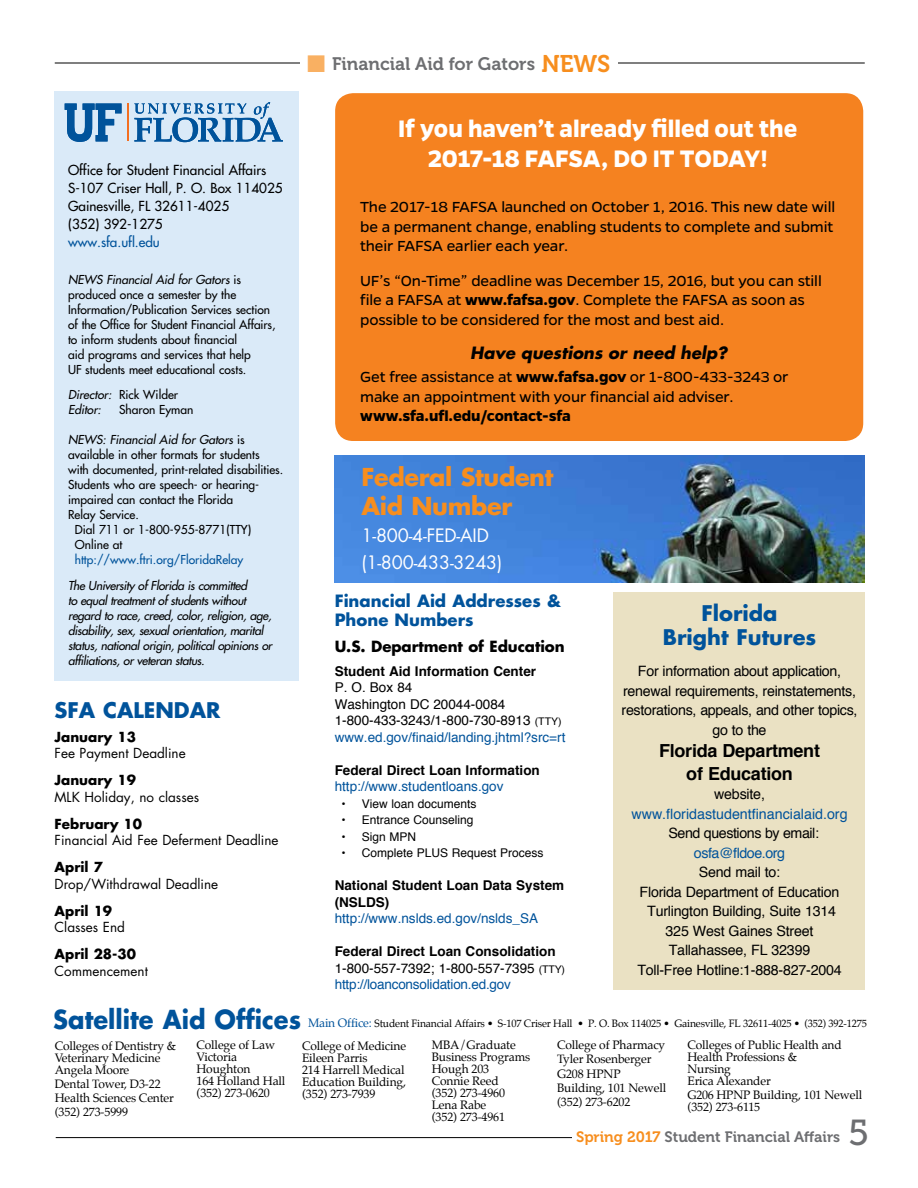
<style>
.page{position:relative;width:918px;height:1188px;background:#fff}
.page>*{position:absolute;margin:0;border:0;box-sizing:border-box;transform-origin:0 0}
.t1{font:36px "Museo Slab 500";color:#6d6e71}
.t2{font:700 27px/30px "Gentona";color:#fff;text-align:center;scale:.95 1}
.t3{font:700 25.5px "Futura";color:#00539b;scale:.95 1}
.t4{font:700 24px/28.5px "Futura";letter-spacing:-.015em;color:#f78e1e}
.t5{font:700 21px/24px "Futura";color:#00539b;text-align:center}
.t6{font:18px/27px "Futura";letter-spacing:-.01em;color:#fff}
.t7{font:700 18px/22.5px "Helvetica";letter-spacing:-.015em;color:#000;text-align:center}
.t8{font:18px "Museo 700";color:#6d6e71}
.t9{font:16.5px/19.5px "Gentona";letter-spacing:-.01em;color:#000}
.t10{font:700 16.5px/19.8px "Futura";color:#00539b}
.t11{font:700 16.5px "Gentona";letter-spacing:-.01em;color:#000}
.t12{font:italic 700 16.5px "Futura LT";color:#000}
.t13{font:15px "Museo 700";color:#6d6e71}
.t14{font:700 15px "Futura";letter-spacing:-.005em;color:#000}
.t15{font:14.25px/19.5px "Helvetica";letter-spacing:-.015em;color:#000;text-align:center}
.t16{font:14.25px "Helvetica";color:#00539b}
.t17{font:14.25px "Helvetica";letter-spacing:-.03em;color:#00539b}
.t18{font:13.5px/16.5px "Helvetica";color:#00539b}
.t19{font:13.5px "Futura";color:#000}
.t20{font:13.5px/16.5px "Helvetica";color:#000}
.t21{font:13.5px/18px "Futura LT";color:#000}
.t22{font:700 13.5px/16.5px "Helvetica";color:#000}
.t23{font:700 13.5px "Futura";color:#000}
.t24{font:13.5px "Futura LT";color:#00539b}
.t25{font:12px/12px "Palatino";letter-spacing:-.01em;color:#000}
.t26{font:12px/15px "Futura LT";color:#000}
.t27{font:italic 12px/15px "Futura LT";letter-spacing:-.025em;color:#000}
.t28{font:12px "Helvetica";color:#000}
.t29{font:12px "Futura LT";color:#00539b}
.t30{font:italic 12px "Futura LT";color:#000}
.t31{font:10.5px "Palatino";letter-spacing:-.015em;color:#000}
.s1{font-style:italic}
.s2{font-style:normal}
.s3{color:#f9b062}
.s4{font-size:24px;color:#f78e1e}
.s5{font-weight:700}
.s6{font-size:10.5px}
.s7{color:#00539b}
.s8{font-weight:700;color:#000}
.s9{color:#000}
.s10{font-size:10.5px;color:#000}
.s11{font-size:12px;color:#00539b}
.s12{color:#f78e1e}
</style>
<div class="page">
<div style="left:335px;top:93px;width:528px;height:348px;background:#f58220;border-radius:18px"></div>
<img style="left:334px;top:455px;width:531px;height:128px">
<div style="left:613px;top:593px;width:252px;height:397px;background:#eae1c3"></div>
<hr style="left:55px;top:63px;width:810px;height:1px;background:#000">
<div style="left:300px;top:52px;width:318px;height:31px;background:#fff"></div>
<hr style="left:56px;top:1137px;width:810px;height:1px;background:#000">
<div style="left:572px;top:1125px;width:268px;height:63px;background:#fff"></div>
<div style="left:840px;top:1120px;width:37px;height:47px;background:#fff"></div>
<div style="left:55px;top:91px;width:244px;height:590px;background:#daeaf8"></div>
<hr style="left:127px;top:103px;width:2px;height:38px;background:#f36f21">
<svg style="left:134px;top:102px;width:149px;height:40px"></svg>
<svg style="left:65px;top:104px;width:57px;height:38px"></svg>
<p class="t21" style="left:68px;top:161px;width:216px">Office for Student Financial Affairs<br>S-107 Criser Hall, P. O. Box 114025<br>Gainesville, FL 32611-4025<br>(352) 392-1275</p>
<p class="t24" style="left:68px;top:233px;width:93px">www.sfa.ufl.edu</p>
<p class="t26" style="left:68px;top:272px;width:209px"><span class="s1">NEWS Financial Aid for Gators</span> is produced once a semester by the Information/Publication Services section of the Office for Student Financial Affairs, to inform students about financial<br>aid programs and services that help<br>UF students meet educational costs.</p>
<p class="t27" style="left:68px;top:387px;width:111px">Director: <span class="s2">Rick Wilder<br></span>Editor:</p>
<p class="t26" style="left:119px;top:402px;width:76px">Sharon Eyman</p>
<p class="t30" style="left:68px;top:432px;width:178px">NEWS: Financial Aid for Gators <span class="s2">is</span></p>
<p class="t26" style="left:68px;top:447px;width:193px">available in other formats for students</p>
<p class="t26" style="left:68px;top:462px;width:217px">with documented, print-related disabilities.</p>
<p class="t26" style="left:68px;top:477px;width:193px">Students who are speech- or hearing-</p>
<p class="t26" style="left:68px;top:492px;width:167px">impaired can contact the Florida</p>
<p class="t26" style="left:68px;top:507px;width:72px">Relay Service.</p>
<p class="t26" style="left:75px;top:522px;width:178px">Dial 711 or 1-800-955-8771(TTY)</p>
<p class="t26" style="left:75px;top:537px;width:49px">Online at</p>
<p class="t29" style="left:75px;top:552px;width:170px">http://www.ftri.org/FloridaRelay</p>
<p class="t27" style="left:68px;top:578px;width:206px">The University of Florida is committed<br>to equal treatment of students without regard to race, creed, color, religion, age, disability, sex, sexual orientation, marital status, national origin, political opinions or affiliations, or veteran status.</p>
<h3 class="t5" style="left:55px;top:697px;width:167px">SFA CALENDAR</h3>
<p class="t23" style="left:55px;top:727px;width:83px">January 13</p>
<p class="t19" style="left:55px;top:744px;width:133px">Fee Payment Deadline</p>
<p class="t23" style="left:55px;top:771px;width:83px">January 19</p>
<p class="t19" style="left:55px;top:787px;width:146px">MLK Holiday, no classes</p>
<p class="t23" style="left:55px;top:814px;width:89px">February 10</p>
<p class="t19" style="left:55px;top:831px;width:225px">Financial Aid Fee Deferment Deadline</p>
<p class="t23" style="left:55px;top:858px;width:50px">April 7</p>
<p class="t19" style="left:55px;top:874px;width:165px">Drop/Withdrawal Deadline</p>
<p class="t23" style="left:55px;top:901px;width:59px">April 19</p>
<p class="t19" style="left:55px;top:918px;width:72px">Classes End</p>
<p class="t23" style="left:55px;top:945px;width:83px">April 28-30</p>
<p class="t19" style="left:55px;top:961px;width:95px">Commencement</p>
<h3 class="t8" style="left:307px;top:54px;width:305px"><span class="s3">■</span> Financial Aid for Gators <span class="s4">NEWS</span></h3>
<h2 class="t2" style="left:398px;top:113px;width:422px">If you haven’t already filled out the<br>2017-18 FAFSA, DO IT TODAY!</h2>
<h3 class="t9" style="left:360px;top:197px;width:476px;text-align:justify">The 2017-18 FAFSA launched on October 1, 2016. This new date will be a permanent change, enabling students to complete and submit their FAFSA earlier each year.</h3>
<h3 class="t9" style="left:360px;top:271px;width:463px">UF’s “On-Time” deadline was December 15, 2016, but you can still file a FAFSA at <span class="s5">www.fafsa.gov</span>. Complete the FAFSA as soon as possible to be considered for the most and best aid.</h3>
<h3 class="t12" style="left:470px;top:342px;width:259px">Have questions or need help?</h3>
<h3 class="t9" style="left:360px;top:367px;width:430px">Get free assistance at <span class="s5">www.fafsa.gov</span> or 1-800-433-3243 or make an appointment with your financial aid adviser.</h3>
<h3 class="t11" style="left:360px;top:406px;width:212px">www.sfa.ufl.edu/contact-sfa</h3>
<h3 class="t4" style="left:362px;top:462px;width:193px">Federal Student<br>Aid Number</h3>
<h3 class="t6" style="left:362px;top:521px;width:142px">1-800-4-FED-AID (1-800-433-3243)</h3>
<h3 class="t10" style="left:335px;top:590px;width:228px">Financial Aid Addresses &amp;<br>Phone Numbers</h3>
<p class="t14" style="left:335px;top:636px;width:231px">U.S. Department of Education</p>
<p class="t22" style="left:335px;top:663px;width:203px">Student Aid Information Center</p>
<p class="t20" style="left:335px;top:680px;width:232px">P. O. Box 84<br>Washington DC 20044-0084<br>1-800-433-3243/1-800-730-8913 <span class="s6">(TTY) </span><span class="s7">www.ed.gov/finaid/landing.jhtml?src=rt</span></p>
<p class="t22" style="left:335px;top:762px;width:207px">Federal Direct Loan Information</p>
<p class="t18" style="left:335px;top:779px;width:170px">http://www.studentloans.gov</p>
<p class="t28" style="left:341px;top:794px;width:136px">• View loan documents</p>
<p class="t28" style="left:341px;top:811px;width:133px">• Entrance Counseling</p>
<p class="t28" style="left:341px;top:827px;width:76px">• Sign MPN</p>
<p class="t28" style="left:341px;top:844px;width:203px">• Complete PLUS Request Process</p>
<p class="t22" style="left:335px;top:878px;width:231px">National Student Loan Data System (NSLDS)</p>
<p class="t18" style="left:335px;top:911px;width:205px">http://www.nslds.ed.gov/nslds_SA</p>
<p class="t18" style="left:335px;top:944px;width:232px"><span class="s8">Federal Direct Loan Consolidation<br></span><span class="s9">1-800-557-7392; 1-800-557-7395</span> <span class="s10">(TTY) </span>http://loanconsolidation.ed.gov</p>
<h3 class="t5" style="left:663px;top:600px;width:155px">Florida<br>Bright Futures</h3>
<p class="t15" style="left:622px;top:662px;width:238px">For information about application, renewal requirements, reinstatements, restorations, appeals, and other topics, go to the</p>
<h3 class="t7" style="left:659px;top:740px;width:162px">Florida Department of Education</h3>
<p class="t15" style="left:714px;top:785px;width:52px">website,</p>
<p class="t16" style="left:631px;top:803px;width:218px">www.floridastudentfinancialaid.org</p>
<p class="t15" style="left:668px;top:824px;width:152px">Send questions by email:</p>
<p class="t17" style="left:694px;top:842px;width:93px">osfa@fldoe.org</p>
<p class="t15" style="left:637px;top:863px;width:206px">Send mail to:<br>Florida Department of Education<br>Turlington Building, Suite 1314<br>325 West Gaines Street<br>Tallahassee, FL 32399<br>Toll-Free Hotline:1-888-827-2004</p>
<h3 class="t3" style="left:53px;top:1001px;width:262px">Satellite Aid Offices</h3>
<p class="t31" style="left:308px;top:1015px;width:561px"><span class="s11">Main Office:</span> Student Financial Affairs • S-107 Criser Hall • P. O. Box 114025 • Gainesville, FL 32611-4025 • (352) 392-1275</p>
<p class="t25" style="left:687px;top:1039px;width:156px">Colleges of Public Health and<br>Health Professions &amp;<br>Nursing<br>Erica Alexander</p>
<p class="t25" style="left:687px;top:1089px;width:176px">G206 HPNP Building, 101 Newell (352) 273-6115</p>
<p class="t25" style="left:432px;top:1039px;width:100px">MBA/Graduate<br>Business Programs<br>Hough 203<br>Connie Reed<br>(352) 273-4960<br>Lena Rabe<br>(352) 273-4961</p>
<p class="t25" style="left:196px;top:1039px;width:91px">College of Law<br>Victoria<br>Houghton<br>164 Holland Hall (352) 273-0620</p>
<p class="t25" style="left:557px;top:1038px;width:111px;line-height:14.2px">College of Pharmacy<br>Tyler Rosenberger<br>G208 HPNP<br>Building, 101 Newell (352) 273-6202</p>
<p class="t25" style="left:55px;top:1039px;width:123px">Colleges of Dentistry &amp;<br>Veterinary Medicine<br>Angela Moore</p>
<p class="t25" style="left:55px;top:1077px;width:121px;line-height:14.2px">Dental Tower, D3-22<br>Health Sciences Center (352) 273-5999</p>
<p class="t25" style="left:302px;top:1039px;width:106px">College of Medicine<br>Eileen Parris<br>214 Harrell Medical<br>Education Building, (352) 273-7939</p>
<p class="t13" style="left:576px;top:1128px;width:266px"><span class="s12">Spring 2017</span> Student Financial Affairs</p>
<h1 class="t1" style="left:849px;top:1113px;width:22px">5</h1>
</div>
